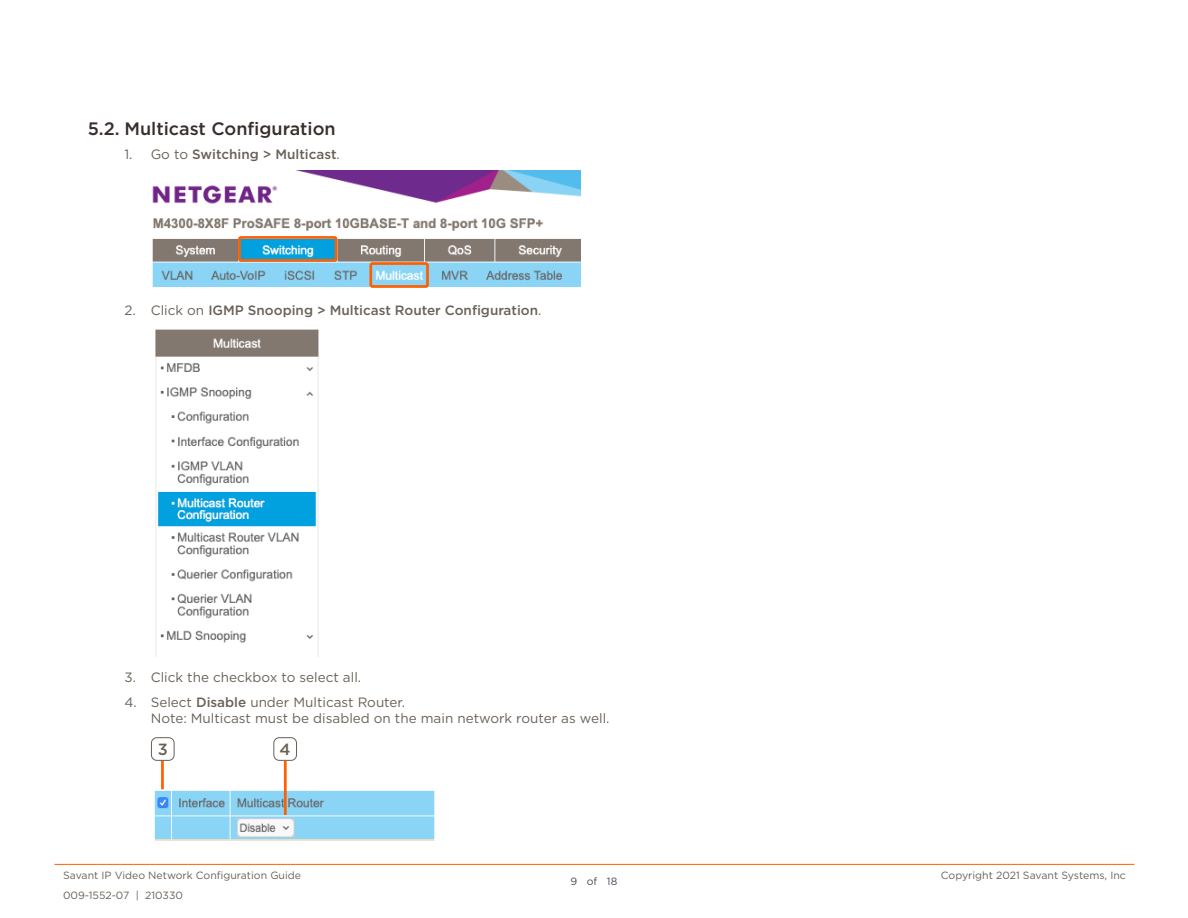
<style>
.page{position:relative;width:1188px;height:918px;background:#fff}
.page>*{position:absolute;margin:0;border:0;box-sizing:border-box;transform-origin:0 0}
.t1{font:500 18px "Gotham";color:#382e2b}
.t2{font:500 16.2px "Gotham";color:#6a6157}
.t3{font:13.5px/16.2px "Gotham";color:#6a6158}
.t4{font:500 13.5px "Gotham";color:#6a6158}
.t5{font:10.5px/20.5px "Gotham";color:#6a6158}
.t6{font:10.5px "Gotham";color:#4e4757}
.s1{font-weight:400}
.s2{font-weight:500}
</style>
<div class="page">
<hr style="left:54px;top:864px;width:1080px;height:1px;background:#ff5f00">
<img style="left:152px;top:170px;width:429px;height:116px">
<div style="left:369px;top:262px;width:60px;height:26px;border:3px solid #ff5f00;border-radius:2px"></div>
<div style="left:238px;top:236px;width:99px;height:26px;border:3px solid #ff5f00;border-radius:2px"></div>
<img style="left:155px;top:329px;width:164px;height:328px">
<img style="left:154px;top:789px;width:281px;height:52px">
<hr style="left:161px;top:744px;width:3px;height:45px;background:#ff5f00">
<div style="left:151px;top:738px;width:23px;height:22px;background:#fff;border-radius:5px"></div>
<div style="left:151px;top:737px;width:24px;height:24px;border:1px solid #696057;border-radius:5px"></div>
<hr style="left:284px;top:761px;width:3px;height:54px;background:#ff5f00">
<div style="left:273px;top:737px;width:24px;height:24px;border:1px solid #696057;border-radius:5px"></div>
<h1 class="t1" style="left:88px;top:117px;width:249px">5.2. Multicast Configuration</h1>
<p class="t4" style="left:124px;top:145px;width:217px"><span class="s1">1. Go to</span> Switching &gt; Multicast<span class="s1">.</span></p>
<p class="t4" style="left:124px;top:301px;width:418px"><span class="s1">2. Click on</span> IGMP Snooping &gt; Multicast Router Configuration<span class="s1">.</span></p>
<p class="t3" style="left:124px;top:669px;width:238px">3. Click the checkbox to select all.</p>
<p class="t3" style="left:151px;top:694px;width:460px;text-indent:-26px">4. Select <span class="s2">Disable</span> under Multicast Router.<br>Note: Multicast must be disabled on the main network router as well.</p>
<p class="t2" style="left:158px;top:738px;width:12px">3</p>
<p class="t2" style="left:280px;top:738px;width:13px">4</p>
<p class="t5" style="left:63px;top:865px;width:239px">Savant IP Video Network Configuration Guide<br>009-1552-07 | 210330</p>
<p class="t5" style="left:941px;top:865px;width:186px">Copyright 2021 Savant Systems, Inc</p>
<p class="t6" style="left:571px;top:875px;width:48px">9 of 18</p>
</div>
